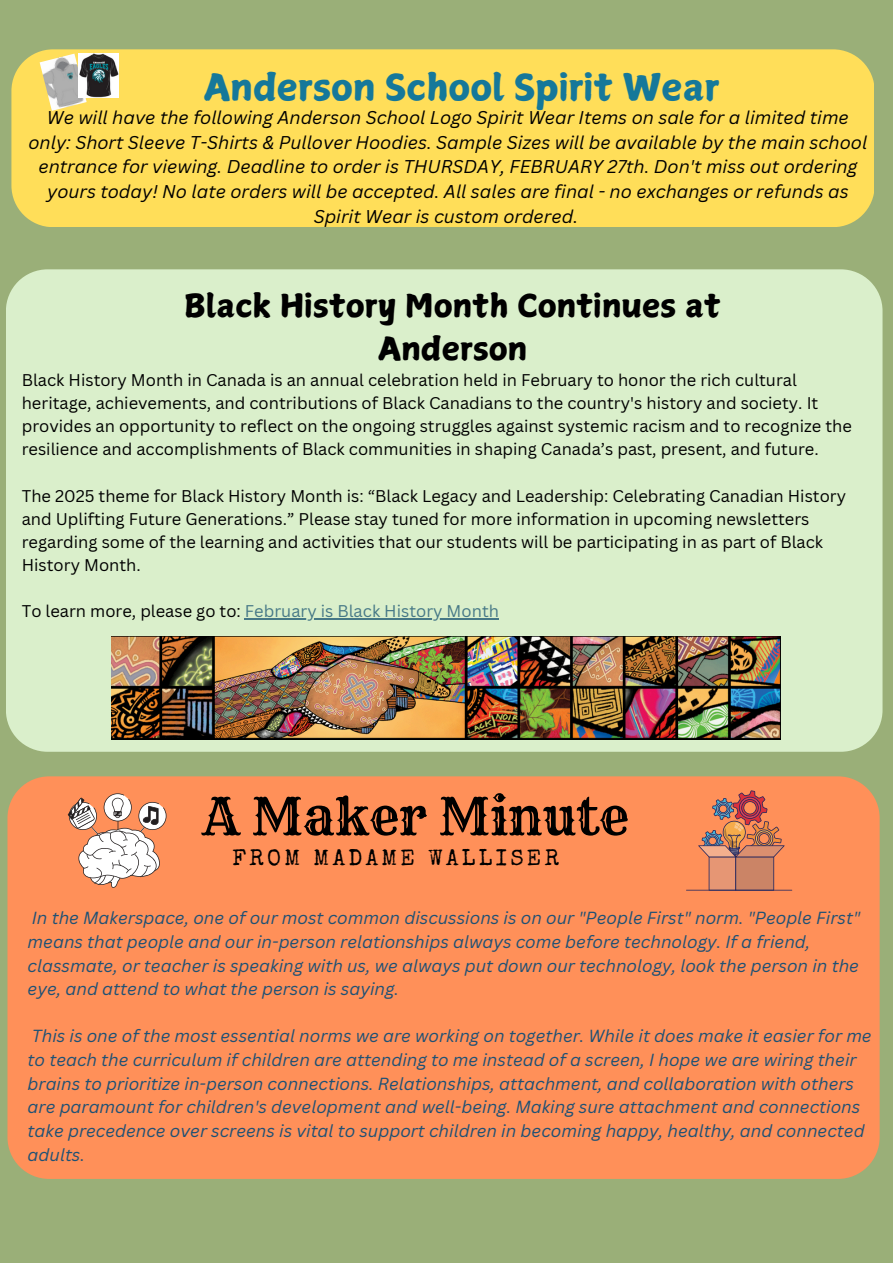
<style>
.page{position:relative;width:893px;height:1263px;background:#9aaf78}
.page>*{position:absolute;margin:0;border:0;box-sizing:border-box;transform-origin:0 0}
.t1{font:50.62px "Rye";color:#000}
.t2{font:36.22px "Canva Surname Fu";color:#15789a}
.t3{font:31.5px/43.9px "Canva Surname Fu";color:#000;text-align:center}
.t4{font:22.5px "Special Elite";letter-spacing:.15em;color:#000}
.t5{font:italic 18px/24.8px "Canva Sans";color:#000;text-align:center}
.t6{font:italic 17.02px/23.6px "Canva Sans";color:#1e5175}
.t7{font:16.5px/23.1px "Canva Sans";color:#000}
.t8{font:16.5px "Canva Sans";color:#467886}
.s1{color:#000}
</style>
<div class="page">
<div style="left:11px;top:49px;width:863px;height:178px;background:#ffde59;border-radius:42px"></div>
<img style="left:40px;top:54px;width:47px;height:57px">
<img style="left:78px;top:54px;width:41px;height:43px">
<div style="left:6px;top:269px;width:876px;height:483px;background:#daefcb"></div>
<img style="left:111px;top:636px;width:669px;height:104px">
<hr style="left:245px;top:618px;width:254px;height:1px;background:#467886">
<div style="left:7px;top:776px;width:872px;height:403px;background:#ff9059;border-radius:42px"></div>
<svg style="left:698px;top:790px;width:86px;height:100px"></svg>
<hr style="left:686px;top:890px;width:106px;height:1px;background:#24265d">
<svg style="left:68px;top:793px;width:98px;height:95px"></svg>
<p class="t2" style="left:203px;top:69px;width:517px">Anderson School Spirit Wear</p>
<p class="t5" style="left:28px;top:104px;width:840px">We will have the following Anderson School Logo Spirit Wear Items on sale for a limited time only: Short Sleeve T-Shirts &amp; Pullover Hoodies. Sample Sizes will be available by the main school entrance for viewing. Deadline to order is THURSDAY, FEBRUARY 27th. Don't miss out ordering yours today! No late orders will be accepted. All sales are final - no exchanges or refunds as Spirit Wear is custom ordered.</p>
<h2 class="t3" style="left:184px;top:283px;width:538px">Black History Month Continues at<br>Anderson</h2>
<p class="t7" style="left:22px;top:368px;width:831px">Black History Month in Canada is an annual celebration held in February to honor the rich cultural heritage, achievements, and contributions of Black Canadians to the country's history and society. It provides an opportunity to reflect on the ongoing struggles against systemic racism and to recognize the resilience and accomplishments of Black communities in shaping Canada’s past, present, and future.</p>
<p class="t7" style="left:22px;top:484px;width:826px">The 2025 theme for Black History Month is: “Black Legacy and Leadership: Celebrating Canadian History and Uplifting Future Generations.” Please stay tuned for more information in upcoming newsletters regarding some of the learning and activities that our students will be participating in as part of Black History Month.</p>
<p class="t8" style="left:22px;top:599px;width:479px"><span class="s1">To learn more, please go to:</span> February is Black History Month</p>
<h1 class="t1" style="left:203px;top:785px;width:427px">A Maker Minute</h1>
<p class="t4" style="left:232px;top:849px;width:328px">FROM MADAME WALLISER</p>
<p class="t6" style="left:28px;top:906px;width:834px">In the Makerspace, one of our most common discussions is on our "People First" norm. "People First" means that people and our in-person relationships always come before technology. If a friend, classmate, or teacher is speaking with us, we always put down our technology, look the person in the eye, and attend to what the person is saying.</p>
<p class="t6" style="left:28px;top:1024px;width:845px">This is one of the most essential norms we are working on together. While it does make it easier for me to teach the curriculum if children are attending to me instead of a screen, I hope we are wiring their brains to prioritize in-person connections. Relationships, attachment, and collaboration with others are paramount for children's development and well-being. Making sure attachment and connections take precedence over screens is vital to support children in becoming happy, healthy, and connected adults.</p>
</div>
